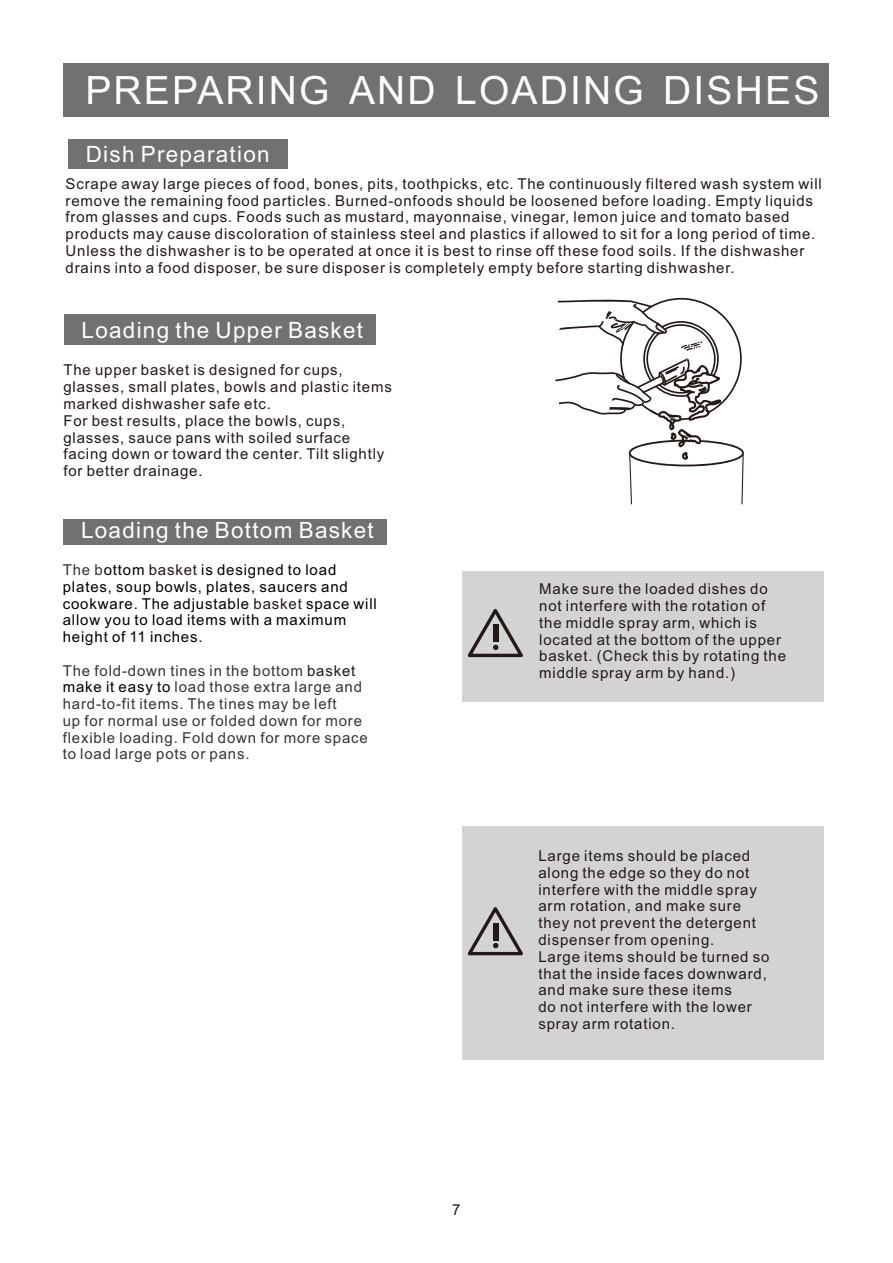
<style>
.page{position:relative;width:893px;height:1263px;background:#fff}
.page>*{position:absolute;margin:0;border:0;box-sizing:border-box;transform-origin:0 0}
.t1{font:39px "Arial";letter-spacing:.055em;color:#fff}
.t2{font:22.5px "Arial";letter-spacing:.055em;color:#fff}
.t3{font:15px/16.8px "Arial";letter-spacing:.055em;color:#231916}
.t4{font:15px/16.8px "Arial";letter-spacing:.055em;color:#363435}
.t5{font:15px/16.8px "Arial";letter-spacing:.055em;color:#000}
.s1{color:#363435}
.s2{color:#231916}
.s3{color:#000}
</style>
<div class="page">
<div style="left:64px;top:64px;width:765px;height:53px;background:#717171"></div>
<div style="left:68px;top:139px;width:220px;height:29px;background:#717171"></div>
<div style="left:462px;top:571px;width:362px;height:131px;background:#d3d3d4"></div>
<svg style="left:467px;top:609px;width:56px;height:49px"></svg>
<div style="left:462px;top:826px;width:362px;height:234px;background:#d3d3d4"></div>
<svg style="left:467px;top:907px;width:56px;height:49px"></svg>
<div style="left:64px;top:519px;width:323px;height:25px;background:#717171"></div>
<div style="left:64px;top:314px;width:311px;height:31px;background:#717171"></div>
<svg style="left:555px;top:298px;width:189px;height:206px"></svg>
<h1 class="t1" style="left:85px;top:76px;width:735px">PREPARING AND LOADING DISHES</h1>
<h2 class="t2" style="left:86px;top:145px;width:185px">Dish Preparation</h2>
<p class="t3" style="left:66px;top:176px;width:758px">Scrape away large pieces of food, bones, pits, toothpicks, etc. The continuously filtered wash system will remove the remaining food particles. Burned-onfoods should be loosened before loading. Empty liquids from glasses and cups. Foods such as mustard, mayonnaise, vinegar, lemon juice and tomato based products may cause discoloration of stainless steel and plastics if allowed to sit for a long period of time.<br>Unless the dishwasher is to be operated at once it is best to rinse off these food soils. If the dishwasher drains into a food disposer, be sure disposer is completely empty before starting dishwasher.</p>
<h2 class="t2" style="left:82px;top:322px;width:283px">Loading the Upper Basket</h2>
<p class="t3" style="left:63px;top:363px;width:330px">The upper basket is designed for cups, glasses, small plates, bowls and plastic items marked dishwasher safe etc.<br>For best results, place the bowls, cups, glasses, sauce pans with soiled surface facing down or toward the center. Tilt slightly for better drainage.</p>
<h2 class="t2" style="left:81px;top:521px;width:294px">Loading the Bottom Basket</h2>
<p class="t5" style="left:63px;top:563px;width:316px"><span class="s1">The b</span>ottom <span class="s2">basket</span> is designed to load plates, soup bowls, plates, saucers and cookware. The adjustable <span class="s2">basket</span> space will allow you to load items with a maximum height of 11 inches.</p>
<p class="t4" style="left:63px;top:663px;width:307px">The fold-down tines in the bottom <span class="s2">basket </span><span class="s3">make it easy to</span> load those extra large and hard-to-fit items. The tines may be left<br>up for normal use or folded down for more flexible loading. Fold down for more space to load large pots or pans.</p>
<p class="t3" style="left:452px;top:1203px;width:10px">7</p>
<p class="t3" style="left:539px;top:582px;width:248px">Make sure the loaded dishes do not interfere with the rotation of the middle spray arm, which is located at the bottom of the upper basket. (Check this by rotating the middle spray arm by hand.)</p>
<p class="t3" style="left:538px;top:849px;width:233px">Large items should be placed along the edge so they do not interfere with the middle spray arm rotation, and make sure they not prevent the detergent dispenser from opening.<br>Large items should be turned so that the inside faces downward, and make sure these items<br>do not interfere with the lower spray arm rotation.</p>
</div>
